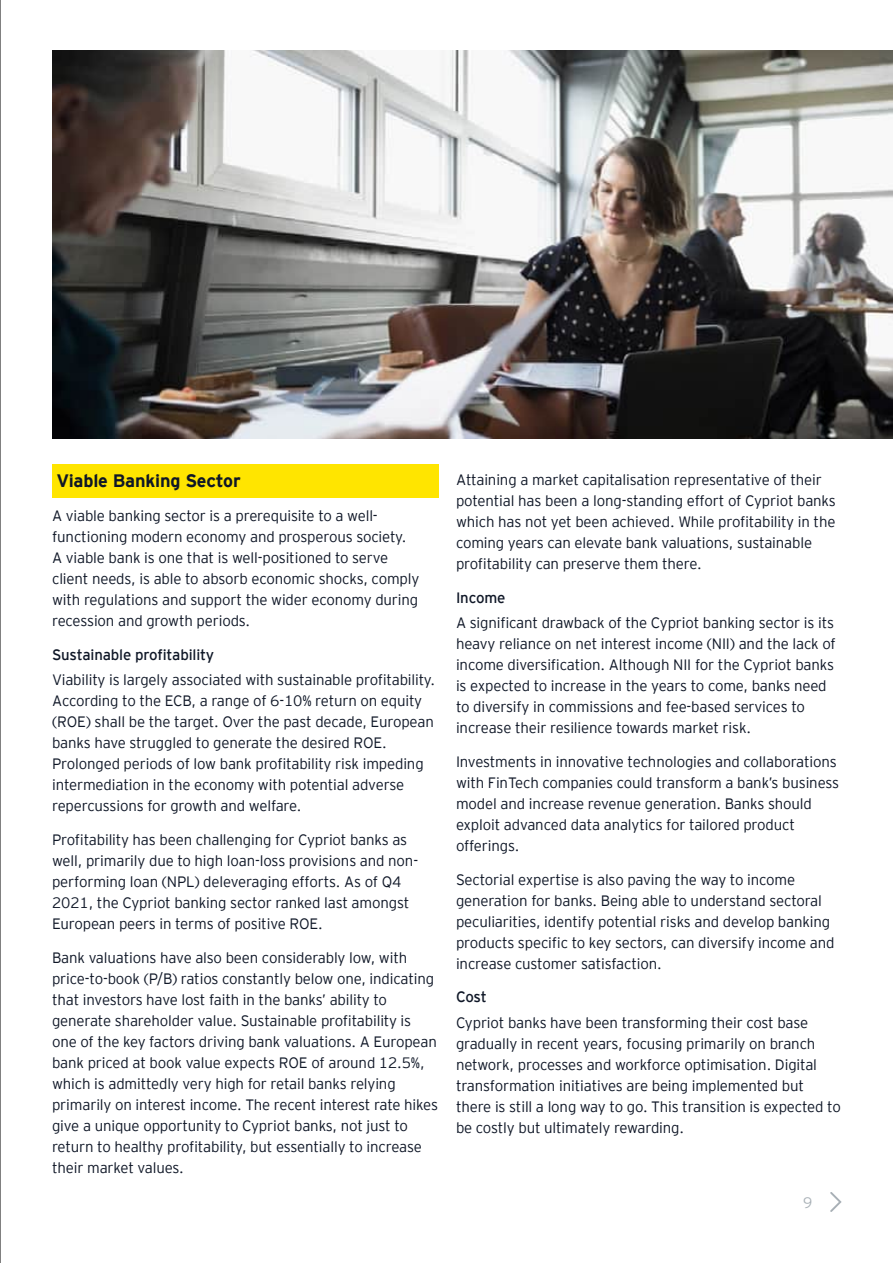
<style>
.page{position:relative;width:893px;height:1263px;background:#fff}
.page>*{position:absolute;margin:0;border:0;box-sizing:border-box;transform-origin:0 0}
.t1{font:700 18px "EY Interstate";letter-spacing:-.01em;color:#0f1727}
.t2{font:300 15px/21px "EY Interstate";letter-spacing:-.01em;color:#0f1727}
.t3{font:300 15px "EY Interstate";letter-spacing:-.01em;color:#0f1727}
.t4{font:300 15px "EY Interstate";color:#a8b0b6}
</style>
<div class="page">
<img style="left:52px;top:50px;width:841px;height:388px">
<div style="left:52px;top:464px;width:386px;height:33px;background:#ffe500"></div>
<svg style="left:830px;top:1192px;width:12px;height:20px"></svg>
<hr style="left:0;top:0;width:1px;height:1263px;background:#000">
<p class="t1" style="left:56px;top:468px;width:186px">Viable Banking Sector</p>
<p class="t2" style="left:52px;top:504px;width:369px">A viable banking sector is a prerequisite to a well&shy;functioning modern economy and prosperous society.<br>A viable bank is one that is well-positioned to serve client needs, is able to absorb economic shocks, comply with regulations and support the wider economy during recession and growth periods.</p>
<p class="t3" style="left:52px;top:644px;width:164px">Sustainable profitability</p>
<p class="t2" style="left:52px;top:668px;width:385px">Viability is largely associated with sustainable profitability.<br>According to the ECB, a range of 6-10% return on equity (ROE) shall be the target. Over the past decade, European banks have struggled to generate the desired ROE.<br>Prolonged periods of low bank profitability risk impeding intermediation in the economy with potential adverse repercussions for growth and welfare.</p>
<p class="t2" style="left:52px;top:828px;width:368px">Profitability has been challenging for Cypriot banks as well, primarily due to high loan-loss provisions and non&shy;performing loan (NPL) deleveraging efforts. As of Q4<br>2021, the Cypriot banking sector ranked last amongst European peers in terms of positive ROE.</p>
<p class="t2" style="left:52px;top:946px;width:387px">Bank valuations have also been considerably low, with price-to-book (P/B) ratios constantly below one, indicating that investors have lost faith in the banks’ ability to generate shareholder value. Sustainable profitability is one of the key factors driving bank valuations. A European bank priced at book value expects ROE of around 12.5%, which is admittedly very high for retail banks relying primarily on interest income. The recent interest rate hikes give a unique opportunity to Cypriot banks, not just to return to healthy profitability, but essentially to increase their market values.</p>
<p class="t2" style="left:456px;top:468px;width:381px">Attaining a market capitalisation representative of their potential has been a long-standing effort of Cypriot banks which has not yet been achieved. While profitability in the coming years can elevate bank valuations, sustainable profitability can preserve them there.</p>
<p class="t3" style="left:456px;top:587px;width:51px">Income</p>
<p class="t2" style="left:456px;top:611px;width:381px">A significant drawback of the Cypriot banking sector is its heavy reliance on net interest income (NII) and the lack of income diversification. Although NII for the Cypriot banks is expected to increase in the years to come, banks need to diversify in commissions and fee-based services to increase their resilience towards market risk.</p>
<p class="t2" style="left:456px;top:750px;width:385px">Investments in innovative technologies and collaborations with FinTech companies could transform a bank’s business model and increase revenue generation. Banks should exploit advanced data analytics for tailored product offerings.</p>
<p class="t2" style="left:456px;top:868px;width:380px">Sectorial expertise is also paving the way to income generation for banks. Being able to understand sectoral peculiarities, identify potential risks and develop banking products specific to key sectors, can diversify income and increase customer satisfaction.</p>
<p class="t3" style="left:456px;top:986px;width:32px">Cost</p>
<p class="t2" style="left:456px;top:1011px;width:386px">Cypriot banks have been transforming their cost base gradually in recent years, focusing primarily on branch network, processes and workforce optimisation. Digital transformation initiatives are being implemented but there is still a long way to go. This transition is expected to be costly but ultimately rewarding.</p>
<p class="t4" style="left:803px;top:1192px;width:11px">9</p>
</div>
